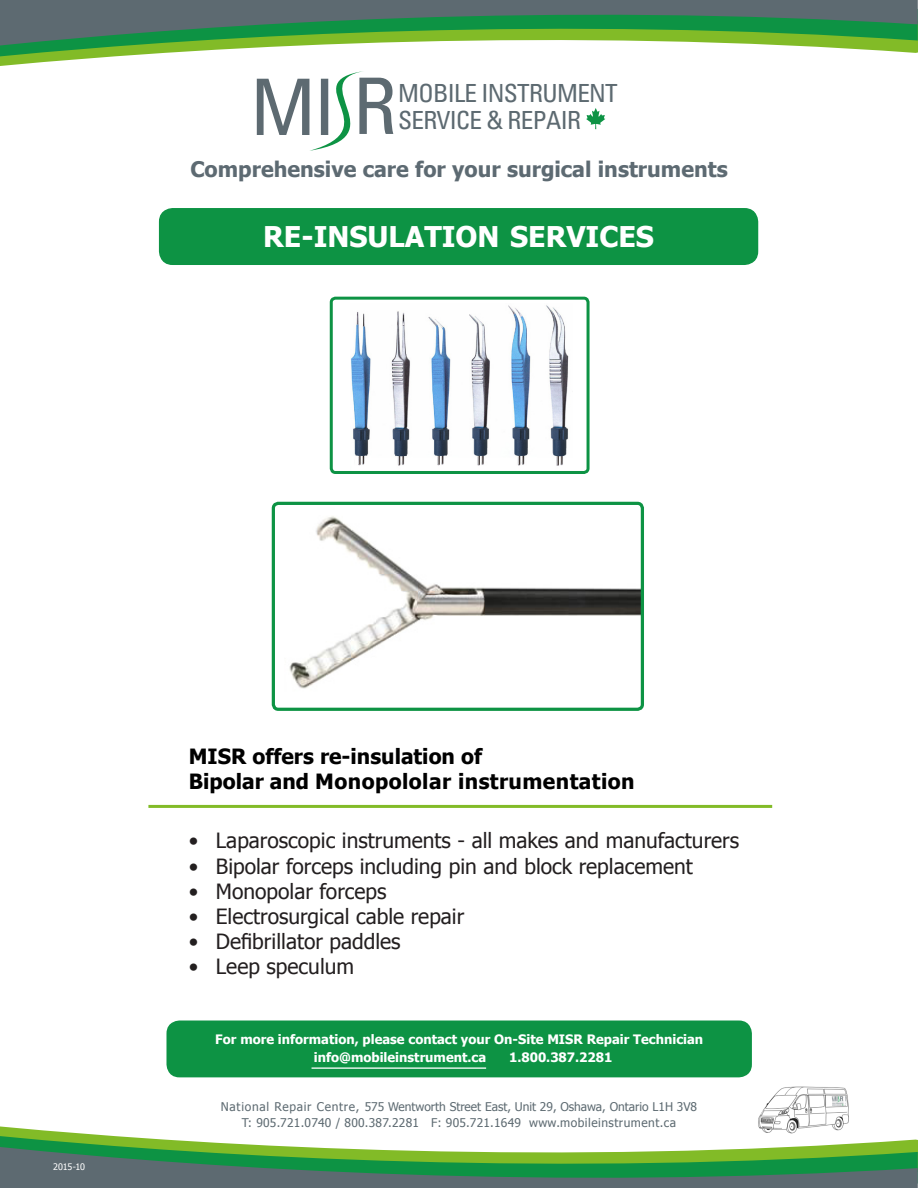
<style>
.page{position:relative;width:918px;height:1188px;background:#fff}
.page>*{position:absolute;margin:0;border:0;box-sizing:border-box;transform-origin:0 0}
.t1{font:condensed 78.3px "Univers";color:#5d6a71}
.t2{font:700 28.5px "Tahoma";color:#fff}
.t3{font:condensed 25.05px/26.7px "Univers";letter-spacing:-.025em;color:#5d6a71}
.t4{font:700 21.45px "Tahoma";color:#5d6a72}
.t5{font:21px "Tahoma";color:#231f20}
.t6{font:700 21px "Tahoma";letter-spacing:.02em;color:#000}
.t7{font:700 21px "Tahoma";color:#000}
.t8{font:700 13.05px "Tahoma";color:#fff}
.t9{font:12px "Tahoma";color:#5d6a71}
.t10{font:12px "Tahoma";letter-spacing:.02em;color:#5d6a71}
.bollet_tex{font:9px "Tahoma";letter-spacing:-.015em;color:#fff}
</style>
<div class="page">
<svg style="left:310px;top:87px;width:41px;height:64px"></svg>
<svg style="left:586px;top:108px;width:19px;height:21px"></svg>
<svg style="left:0;top:59px;width:363px;height:16px"></svg>
<svg style="left:0;top:0;width:918px;height:59px"></svg>
<svg style="left:0;top:1126px;width:88px;height:8px"></svg>
<svg style="left:0;top:1134px;width:918px;height:54px"></svg>
<div style="left:160px;top:209px;width:598px;height:55px;background:#0d9344;border-radius:13px"></div>
<div style="left:159px;top:208px;width:599px;height:57px;border:2px solid #0d9344;border-radius:13px"></div>
<img style="left:752px;top:1086px;width:101px;height:49px">
<img style="left:832px;top:1096px;width:14px;height:10px">
<div style="left:166px;top:1021px;width:586px;height:56px;background:#0d9344;border-radius:13px"></div>
<hr style="left:312px;top:1067px;width:174px;height:2px;background:#fff">
<hr style="left:148px;top:805px;width:624px;height:3px;background:#82bb27">
<img style="left:351px;top:305px;width:218px;height:161px">
<div style="left:330px;top:297px;width:260px;height:177px;border:3px solid #0d9344;border-radius:4px"></div>
<img style="left:289px;top:516px;width:351px;height:173px">
<div style="left:272px;top:502px;width:372px;height:209px;border:3px solid #0d9344;border-radius:5px"></div>
<p class="t1" style="left:250px;top:56px;width:148px">MI R</p>
<p class="t3" style="left:398px;top:79px;width:221px">MOBILE INSTRUMENT<br>SERVICE &amp; REPAIR</p>
<p class="t4" style="left:190px;top:154px;width:539px">Comprehensive care for your surgical instruments</p>
<p class="t2" style="left:263px;top:217px;width:392px">RE-INSULATION SERVICES</p>
<p class="bollet_tex" style="left:53px;top:1160px;width:33px">2015-10</p>
<p class="t7" style="left:189px;top:741px;width:295px">MISR offers re-insulation of</p>
<p class="t6" style="left:189px;top:766px;width:447px">Bipolar and Monopololar instrumentation</p>
<p class="t5" style="left:189px;top:827px;width:552px">• Laparoscopic instruments - all makes and manufacturers</p>
<p class="t5" style="left:189px;top:852px;width:506px">• Bipolar forceps including pin and block replacement</p>
<p class="t5" style="left:189px;top:877px;width:199px">• Monopolar forceps</p>
<p class="t5" style="left:189px;top:902px;width:277px">• Electrosurgical cable repair</p>
<p class="t5" style="left:189px;top:927px;width:213px">• Defibrillator paddles</p>
<p class="t5" style="left:189px;top:953px;width:167px">• Leep speculum</p>
<p class="t8" style="left:215px;top:1030px;width:489px">For more information, please contact your On-Site MISR Repair Technician</p>
<p class="t8" style="left:314px;top:1048px;width:174px">info@mobileinstrument.ca</p>
<p class="t8" style="left:509px;top:1048px;width:105px">1.800.387.2281</p>
<p class="t9" style="left:221px;top:1098px;width:478px">National Repair Centre, 575 Wentworth Street East, Unit 29, Oshawa, Ontario L1H 3V8</p>
<p class="t10" style="left:242px;top:1115px;width:436px">T: 905.721.0740 / 800.387.2281 F: 905.721.1649 www.mobileinstrument.ca</p>
</div>
